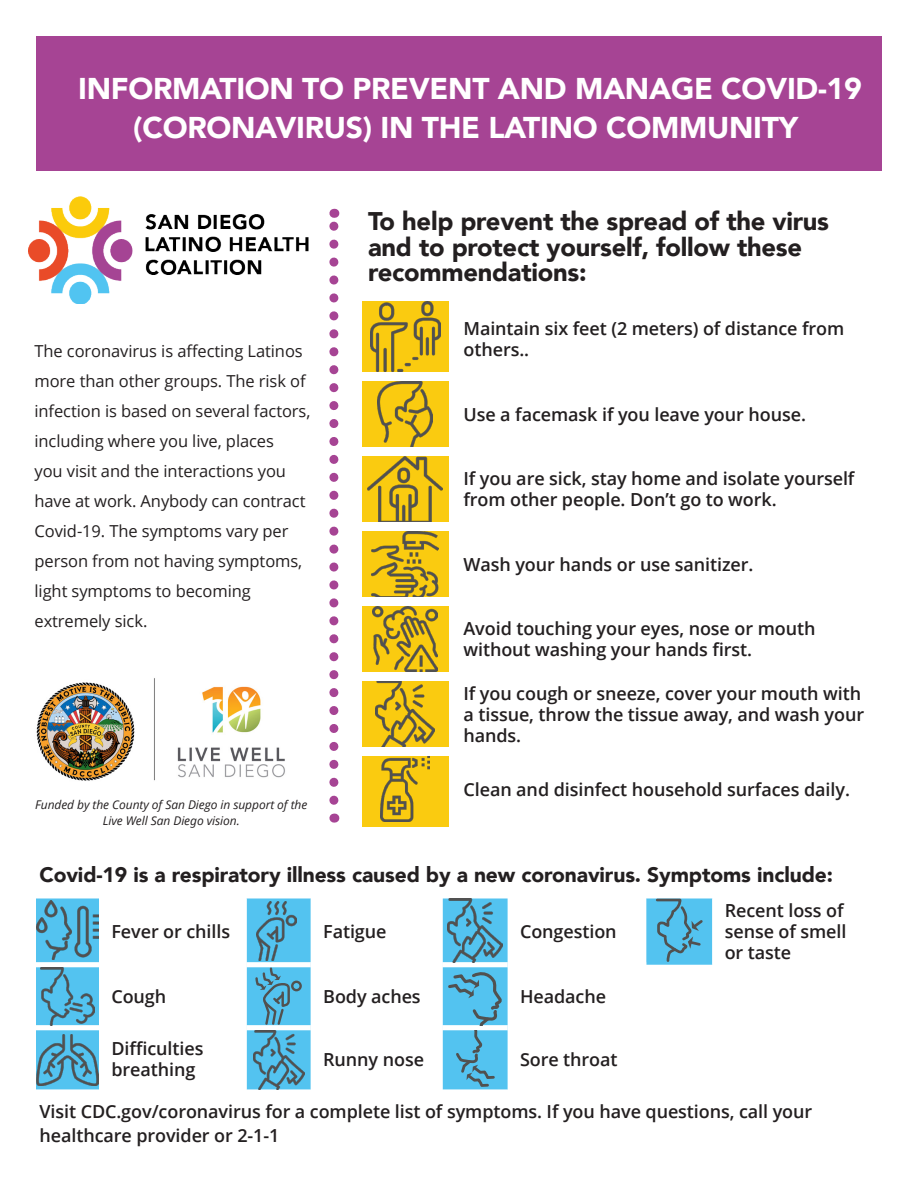
<style>
.page{position:relative;width:918px;height:1188px;background:#fff}
.page>*{position:absolute;margin:0;border:0;box-sizing:border-box;transform-origin:0 0}
.Headline{font:900 30px/39px "Avenir";letter-spacing:-.01em;color:#fff;text-align:center}
.Subhead{font:900 25.5px/25.5px "Avenir";letter-spacing:-.01em;color:#231f20}
.Headline-2{font:900 21px "Avenir";letter-spacing:-.005em;color:#231f20}
.Table_-_Prevent_Spre{font:600 18px/21px "Open Sans";letter-spacing:-.005em;color:#231f20}
.t1{font:16.5px/30px "Open Sans";letter-spacing:-.005em;color:#231f20}
.t2{font:italic 12px/16.5px "Open Sans";letter-spacing:-.005em;color:#231f20;text-align:center}
</style>
<div class="page">
<div style="left:36px;top:36px;width:846px;height:135px;background:#a64494"></div>
<div style="left:362px;top:302px;width:86px;height:70px;background:#facb10"></div>
<img style="left:370px;top:302px;width:71px;height:70px">
<div style="left:362px;top:381px;width:86px;height:66px;background:#facb10"></div>
<img style="left:377px;top:381px;width:55px;height:66px">
<div style="left:362px;top:456px;width:86px;height:66px;background:#facb10"></div>
<img style="left:368px;top:456px;width:74px;height:66px">
<div style="left:362px;top:531px;width:86px;height:66px;background:#facb10"></div>
<img style="left:372px;top:531px;width:66px;height:66px">
<div style="left:362px;top:606px;width:86px;height:66px;background:#facb10"></div>
<img style="left:373px;top:606px;width:65px;height:66px">
<div style="left:362px;top:681px;width:86px;height:66px;background:#facb10"></div>
<img style="left:376px;top:681px;width:58px;height:66px">
<div style="left:362px;top:756px;width:86px;height:70px;background:#facb10"></div>
<img style="left:380px;top:756px;width:50px;height:66px">
<svg style="left:329px;top:800px;width:9px;height:18px"></svg>
<svg style="left:329px;top:209px;width:9px;height:591px"></svg>
<img style="left:29px;top:197px;width:280px;height:106px">
<img style="left:36px;top:678px;width:249px;height:103px">
<svg style="left:246px;top:898px;width:467px;height:192px"></svg>
<div style="left:99px;top:962px;width:148px;height:5px;background:#fff"></div>
<div style="left:247px;top:962px;width:64px;height:5px;background:#fff"></div>
<div style="left:311px;top:962px;width:132px;height:5px;background:#fff"></div>
<div style="left:508px;top:962px;width:138px;height:5px;background:#fff"></div>
<div style="left:99px;top:1025px;width:148px;height:5px;background:#fff"></div>
<div style="left:247px;top:1025px;width:64px;height:5px;background:#fff"></div>
<div style="left:311px;top:1025px;width:132px;height:5px;background:#fff"></div>
<div style="left:508px;top:1025px;width:138px;height:5px;background:#fff"></div>
<img style="left:36px;top:901px;width:63px;height:59px">
<img style="left:257px;top:901px;width:40px;height:59px">
<svg style="left:656px;top:898px;width:47px;height:64px;background:#53aed2"></svg>
<img style="left:40px;top:967px;width:55px;height:58px">
<div style="left:291px;top:981px;width:11px;height:10px;border:2px solid #515150;border-radius:50%"></div>
<svg style="left:255px;top:967px;width:36px;height:58px;background:#53a8ca"></svg>
<img style="left:36px;top:1034px;width:63px;height:51px">
<img style="left:253px;top:1030px;width:51px;height:60px">
<svg style="left:443px;top:898px;width:65px;height:192px;background:#5db6d9"></svg>
<p class="Headline" style="left:78px;top:68px;width:785px">INFORMATION TO PREVENT AND MANAGE COVID-19 (CORONAVIRUS) IN THE LATINO COMMUNITY</p>
<p class="Subhead" style="left:368px;top:208px;width:463px">To help prevent the spread of the virus and to protect yourself, follow these recommendations:</p>
<p class="Table_-_Prevent_Spre" style="left:464px;top:318px;width:382px">Maintain six feet (2 meters) of distance from others..</p>
<p class="t1" style="left:34px;top:336px;width:277px">The coronavirus is affecting Latinos more than other groups. The risk of infection is based on several factors, including where you live, places<br>you visit and the interactions you have at work. Anybody can contract<br>Covid-19. The symptoms vary per person from not having symptoms, light symptoms to becoming extremely sick.</p>
<p class="Table_-_Prevent_Spre" style="left:464px;top:403px;width:344px">Use a facemask if you leave your house.</p>
<p class="Table_-_Prevent_Spre" style="left:464px;top:468px;width:392px">If you are sick, stay home and isolate yourself from other people. Don’t go to work.</p>
<p class="Table_-_Prevent_Spre" style="left:464px;top:553px;width:292px">Wash your hands or use sanitizer.</p>
<p class="Table_-_Prevent_Spre" style="left:464px;top:618px;width:353px">Avoid touching your eyes, nose or mouth without washing your hands first.</p>
<p class="Table_-_Prevent_Spre" style="left:464px;top:682px;width:402px">If you cough or sneeze, cover your mouth with a tissue, throw the tissue away, and wash your hands.</p>
<p class="Table_-_Prevent_Spre" style="left:464px;top:778px;width:388px">Clean and disinfect household surfaces daily.</p>
<p class="t2" style="left:35px;top:796px;width:274px">Funded by the County of San Diego in support of the<br>Live Well San Diego vision.</p>
<p class="Headline-2" style="left:39px;top:857px;width:795px">Covid-19 is a respiratory illness caused by a new coronavirus. Symptoms include:</p>
<p class="Table_-_Prevent_Spre" style="left:111px;top:921px;width:120px">Fever or chills</p>
<p class="Table_-_Prevent_Spre" style="left:323px;top:921px;width:65px">Fatigue</p>
<p class="Table_-_Prevent_Spre" style="left:520px;top:921px;width:98px">Congestion</p>
<p class="Table_-_Prevent_Spre" style="left:725px;top:900px;width:123px">Recent loss of sense of smell or taste</p>
<p class="Table_-_Prevent_Spre" style="left:111px;top:986px;width:56px">Cough</p>
<p class="Table_-_Prevent_Spre" style="left:323px;top:986px;width:99px">Body aches</p>
<p class="Table_-_Prevent_Spre" style="left:520px;top:986px;width:88px">Headache</p>
<p class="Table_-_Prevent_Spre" style="left:111px;top:1038px;width:94px">Difficulties breathing</p>
<p class="Table_-_Prevent_Spre" style="left:323px;top:1048px;width:102px">Runny nose</p>
<p class="Table_-_Prevent_Spre" style="left:520px;top:1048px;width:99px">Sore throat</p>
<p class="Table_-_Prevent_Spre" style="left:39px;top:1099px;width:774px;line-height:24px">Visit CDC.gov/coronavirus for a complete list of symptoms. If you have questions, call your healthcare provider or 2-1-1</p>
</div>
